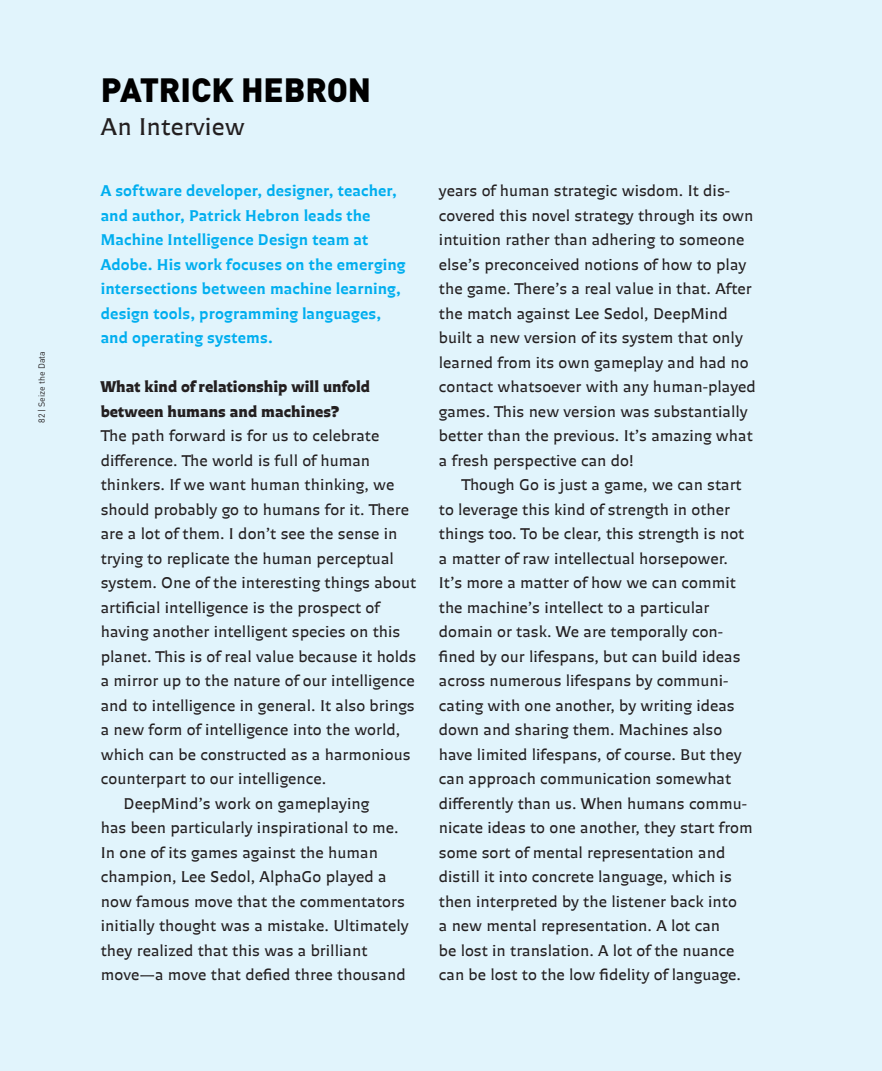
<style>
.page{position:relative;width:882px;height:1071px;background:#e1f4fc}
.page>*{position:absolute;margin:0;border:0;box-sizing:border-box;transform-origin:0 0}
._3_interview_heading{font:900 33.25px "DIN";letter-spacing:-.005em;color:#000}
._3_Interview_subtitl{font:24.5px "Chercan Std Morena";color:#231f20}
._3_Interview{font:15.75px/24.5px "Chercan Std Morena";color:#231f20}
._3_Interview_1st{font:15.75px/24.5px "Chercan Std Morena";color:#231f20}
._3_Interview_bio_tex{font:15.75px/24.5px "Chercan Std Negra";letter-spacing:.005em;color:#00aeef}
._3_Interview_questio{font:15.75px/24.5px "Chercan Std Super Negra";color:#231f20}
.page_number{font:8.75px "DIN";color:#231f20}
</style>
<div class="page">
<p class="page_number" style="left:36px;top:423px;width:73px;rotate:-90deg">82 | Seize the Data</p>
<p class="_3_interview_heading" style="left:101px;top:67px;width:272px">PATRICK HEBRON</p>
<p class="_3_Interview_subtitl" style="left:101px;top:108px;width:146px">An Interview</p>
<p class="_3_Interview_bio_tex" style="left:101px;top:177px;width:306px">A software developer, designer, teacher, and author, Patrick Hebron leads the Machine Intelligence Design team at Adobe. His work focuses on the emerging intersections between machine learning, design tools, programming languages, and operating systems.</p>
<p class="_3_Interview_questio" style="left:101px;top:373px;width:271px">What kind of relationship will unfold between humans and machines?</p>
<p class="_3_Interview_1st" style="left:101px;top:422px;width:317px">The path forward is for us to celebrate difference. The world is full of human thinkers. If we want human thinking, we should probably go to humans for it. There are a lot of them. I don’t see the sense in trying to replicate the human perceptual system. One of the interesting things about artificial intelligence is the prospect of having another intelligent species on this planet. This is of real value because it holds a mirror up to the nature of our intelligence and to intelligence in general. It also brings a new form of intelligence into the world, which can be constructed as a harmonious counterpart to our intelligence.</p>
<p class="_3_Interview" style="left:101px;top:790px;width:309px;text-indent:23px">DeepMind’s work on gameplaying<br>has been particularly inspirational to me.<br>In one of its games against the human champion, Lee Sedol, AlphaGo played a now famous move that the commentators initially thought was a mistake. Ultimately they realized that this was a brilliant move—a move that defied three thousand</p>
<p class="_3_Interview" style="left:439px;top:177px;width:319px">years of human strategic wisdom. It dis&shy;covered this novel strategy through its own intuition rather than adhering to someone else’s preconceived notions of how to play the game. There’s a real value in that. After the match against Lee Sedol, DeepMind built a new version of its system that only learned from its own gameplay and had no contact whatsoever with any human-played games. This new version was substantially better than the previous. It’s amazing what a fresh perspective can do!</p>
<p class="_3_Interview" style="left:439px;top:471px;width:315px;text-indent:23px">Though Go is just a game, we can start to leverage this kind of strength in other things too. To be clear, this strength is not a matter of raw intellectual horsepower.<br>It’s more a matter of how we can commit the machine’s intellect to a particular domain or task. We are temporally con&shy;fined by our lifespans, but can build ideas across numerous lifespans by communi&shy;cating with one another, by writing ideas down and sharing them. Machines also have limited lifespans, of course. But they can approach communication somewhat differently than us. When humans commu&shy;nicate ideas to one another, they start from some sort of mental representation and distill it into concrete language, which is then interpreted by the listener back into<br>a new mental representation. A lot can<br>be lost in translation. A lot of the nuance can be lost to the low fidelity of language.</p>
</div>
